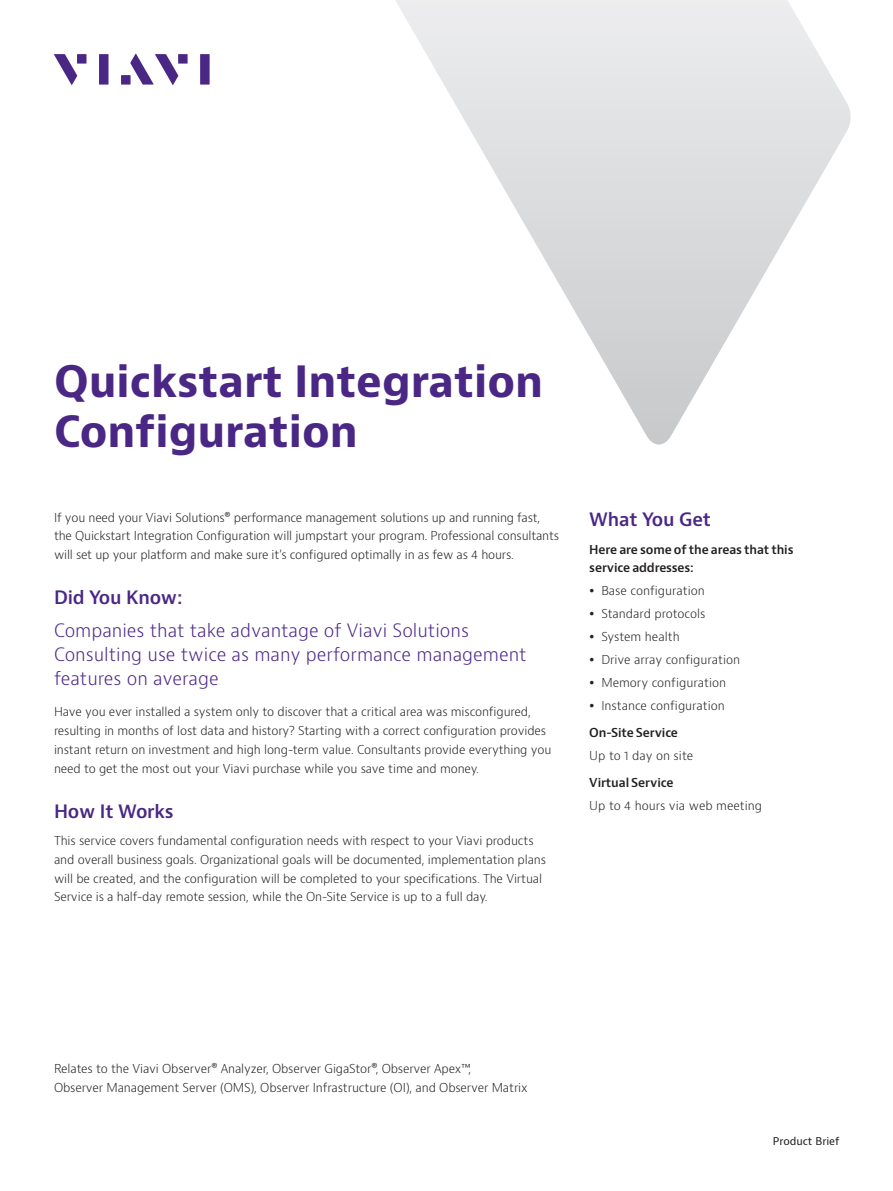
<style>
.page{position:relative;width:893px;height:1191px;background:#fff}
.page>*{position:absolute;margin:0;border:0;box-sizing:border-box;transform-origin:0 0}
.t1{font:700 42px/49.5px "Bernino Sans";color:#4a2785}
.t2{font:300 18px/24px "Bernino Sans";color:#4a2785}
.t3{font:600 18px "Bernino Sans";letter-spacing:-.01em;color:#4a2785}
.t4{font:300 12px/18.8px "Bernino Sans";letter-spacing:-.01em;color:#231f20}
.t5{font:600 12px/18.8px "Bernino Sans";letter-spacing:-.01em;color:#231f20}
.t6{font:10.5px "Bernino Sans";color:#231f20}
</style>
<div class="page">
<svg style="left:54px;top:54px;width:23px;height:31px"></svg>
<div style="left:77px;top:54px;width:9px;height:10px;background:#4a2785"></div>
<div style="left:99px;top:54px;width:10px;height:31px;background:#4a2785"></div>
<div style="left:178px;top:54px;width:10px;height:10px;background:#4a2785"></div>
<div style="left:200px;top:54px;width:10px;height:31px;background:#4a2785"></div>
<svg style="left:130px;top:54px;width:48px;height:31px"></svg>
<div style="left:121px;top:75px;width:10px;height:10px;background:#4a2785"></div>
<svg style="left:395px;top:0;width:456px;height:445px"></svg>
<h1 class="t1" style="left:54px;top:358px;width:491px">Quickstart Integration<br>Configuration</h1>
<p class="t4" style="left:54px;top:508px;width:507px">If you need your Viavi Solutions® performance management solutions up and running fast, the Quickstart Integration Configuration will jumpstart your program. Professional consultants will set up your platform and make sure it’s configured optimally in as few as 4 hours.</p>
<h2 class="t3" style="left:54px;top:586px;width:130px">Did You Know:</h2>
<h2 class="t2" style="left:54px;top:618px;width:474px">Companies that take advantage of Viavi Solutions<br>Consulting use twice as many performance management features on average</h2>
<p class="t4" style="left:54px;top:703px;width:499px">Have you ever installed a system only to discover that a critical area was misconfigured, resulting in months of lost data and history? Starting with a correct configuration provides instant return on investment and high long-term value. Consultants provide everything you need to get the most out your Viavi purchase while you save time and money.</p>
<h2 class="t3" style="left:54px;top:799px;width:121px">How It Works</h2>
<p class="t4" style="left:54px;top:831px;width:494px">This service covers fundamental configuration needs with respect to your Viavi products and overall business goals. Organizational goals will be documented, implementation plans will be created, and the configuration will be completed to your specifications. The Virtual Service is a half-day remote session, while the On-Site Service is up to a full day.</p>
<h2 class="t3" style="left:589px;top:508px;width:123px">What You Get</h2>
<p class="t5" style="left:589px;top:540px;width:206px">Here are some of the areas that this service addresses:</p>
<p class="t4" style="left:601px;top:579px;width:140px;line-height:23px">Base configuration<br>Standard protocols<br>System health<br>Drive array configuration<br>Memory configuration<br>Instance configuration</p>
<p class="t5" style="left:589px;top:723px;width:90px">On-Site Service</p>
<p class="t4" style="left:589px;top:746px;width:105px">Up to 1 day on site</p>
<p class="t5" style="left:589px;top:774px;width:86px">Virtual Service</p>
<p class="t4" style="left:589px;top:796px;width:174px">Up to 4 hours via web meeting</p>
<p class="t4" style="left:54px;top:1059px;width:475px">Relates to the Viavi Observer® Analyzer, Observer GigaStor®, Observer Apex™,<br>Observer Management Server (OMS), Observer Infrastructure (OI), and Observer Matrix</p>
<p class="t6" style="left:773px;top:1134px;width:68px">Product Brief</p>
</div>
